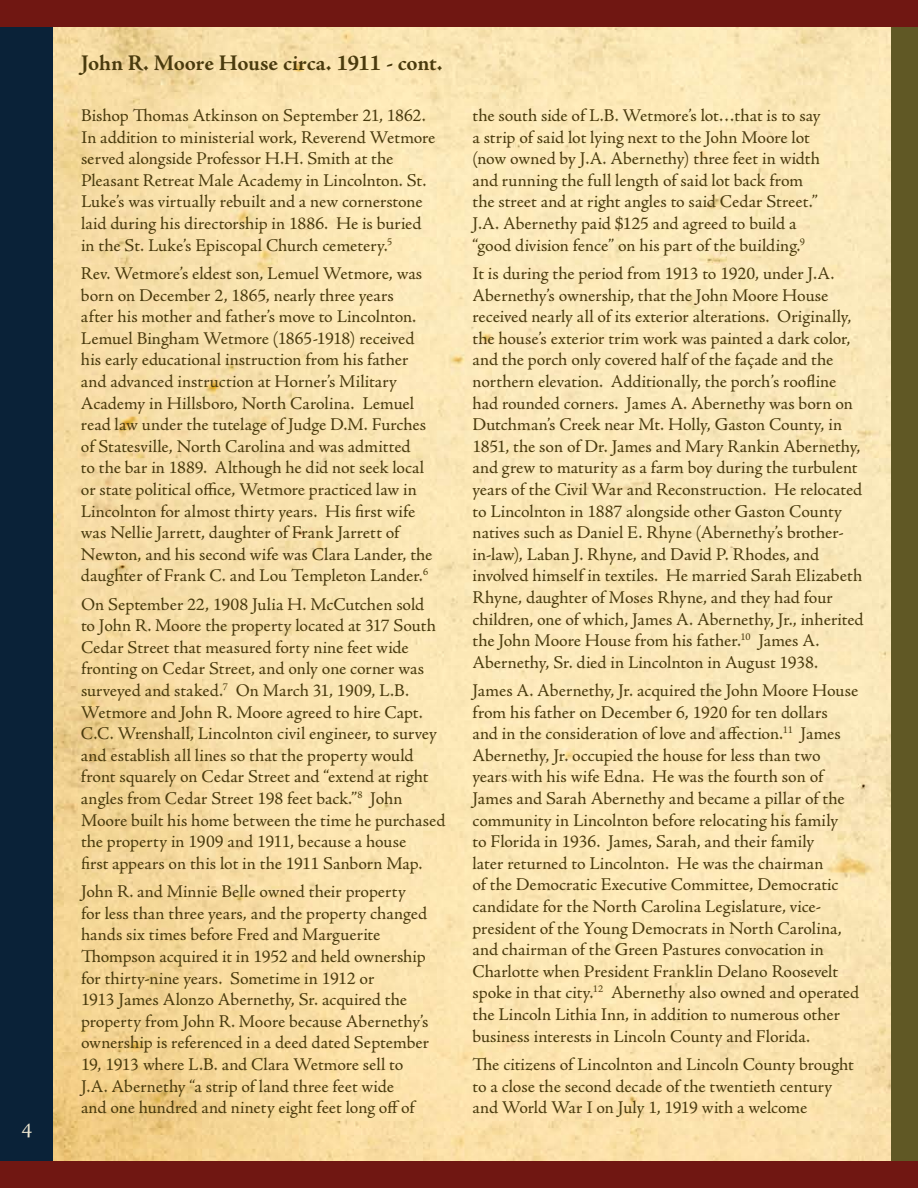
<style>
.page{position:relative;width:918px;height:1188px;background:#fff}
.page>*{position:absolute;margin:0;border:0;box-sizing:border-box;transform-origin:0 0}
.t1{font:700 22.5px "Adobe Jenson Pro";letter-spacing:-.01em;color:#493a0d}
.t2{font:21px "Adobe Jenson Pro";color:#eee7d1}
.t3{font:18px/21.6px "Adobe Jenson Pro";color:#493a0d}
</style>
<div class="page">
<img style="left:52px;top:27px;width:839px;height:1134px">
<div style="left:0;top:0;width:52px;height:1188px;background:#0a2238"></div>
<div style="left:0;top:0;width:918px;height:27px;background:#701712"></div>
<div style="left:891px;top:27px;width:27px;height:1161px;background:#605825"></div>
<div style="left:0;top:1161px;width:918px;height:27px;background:#701712"></div>
<p class="t2" style="left:22px;top:1118px;width:12px">4</p>
<p class="t1" style="left:81px;top:50px;width:363px">John R. Moore House circa. 1911 - cont.</p>
<p class="t3" style="left:81px;top:105px;width:356px">Bishop Thomas Atkinson on September 21, 1862.<br>In addition to ministerial work, Reverend Wetmore served alongside Professor H.H. Smith at the Pleasant Retreat Male Academy in Lincolnton. St.<br>Luke’s was virtually rebuilt and a new cornerstone laid during his directorship in 1886. He is buried in the St. Luke’s Episcopal Church cemetery.<sup>5</sup></p>
<p class="t3" style="left:81px;top:263px;width:353px">Rev. Wetmore’s eldest son, Lemuel Wetmore, was born on December 2, 1865, nearly three years<br>after his mother and father’s move to Lincolnton.<br>Lemuel Bingham Wetmore (1865-1918) received his early educational instruction from his father and advanced instruction at Horner’s Military Academy in Hillsboro, North Carolina. Lemuel read law under the tutelage of Judge D.M. Furches of Statesville, North Carolina and was admitted<br>to the bar in 1889. Although he did not seek local or state political office, Wetmore practiced law in Lincolnton for almost thirty years. His first wife was Nellie Jarrett, daughter of Frank Jarrett of Newton, and his second wife was Clara Lander, the daughter of Frank C. and Lou Templeton Lander.<sup>6</sup></p>
<p class="t3" style="left:81px;top:594px;width:366px">On September 22, 1908 Julia H. McCutchen sold<br>to John R. Moore the property located at 317 South Cedar Street that measured forty nine feet wide fronting on Cedar Street, and only one corner was surveyed and staked.<sup>7</sup> On March 31, 1909, L.B.<br>Wetmore and John R. Moore agreed to hire Capt.<br>C.C. Wrenshall, Lincolnton civil engineer, to survey and establish all lines so that the property would front squarely on Cedar Street and “extend at right angles from Cedar Street 198 feet back.”<sup>8</sup> John Moore built his home between the time he purchased the property in 1909 and 1911, because a house<br>first appears on this lot in the 1911 Sanborn Map.</p>
<p class="t3" style="left:81px;top:881px;width:350px">John R. and Minnie Belle owned their property for less than three years, and the property changed hands six times before Fred and Marguerite Thompson acquired it in 1952 and held ownership for thirty-nine years. Sometime in 1912 or<br>1913 James Alonzo Abernethy, Sr. acquired the property from John R. Moore because Abernethy’s ownership is referenced in a deed dated September 19, 1913 where L.B. and Clara Wetmore sell to J.A. Abernethy “a strip of land three feet wide<br>and one hundred and ninety eight feet long off of</p>
<p class="t3" style="left:473px;top:105px;width:350px">the south side of L.B. Wetmore’s lot…that is to say a strip of said lot lying next to the John Moore lot (now owned by J.A. Abernethy) three feet in width and running the full length of said lot back from the street and at right angles to said Cedar Street.” J.A. Abernethy paid $125 and agreed to build a “good division fence” on his part of the building.<sup>9</sup></p>
<p class="t3" style="left:472px;top:263px;width:393px">It is during the period from 1913 to 1920, under J.A.<br>Abernethy’s ownership, that the John Moore House received nearly all of its exterior alterations. Originally, the house’s exterior trim work was painted a dark color, and the porch only covered half of the façade and the northern elevation. Additionally, the porch’s roofline had rounded corners. James A. Abernethy was born on Dutchman’s Creek near Mt. Holly, Gaston County, in 1851, the son of Dr. James and Mary Rankin Abernethy, and grew to maturity as a farm boy during the turbulent years of the Civil War and Reconstruction. He relocated to Lincolnton in 1887 alongside other Gaston County natives such as Daniel E. Rhyne (Abernethy’s brother&shy;in-law), Laban J. Rhyne, and David P. Rhodes, and involved himself in textiles. He married Sarah Elizabeth Rhyne, daughter of Moses Rhyne, and they had four children, one of which, James A. Abernethy, Jr., inherited the John Moore House from his father.<sup>10</sup> James A.<br>Abernethy, Sr. died in Lincolnton in August 1938.</p>
<p class="t3" style="left:472px;top:680px;width:388px">James A. Abernethy, Jr. acquired the John Moore House from his father on December 6, 1920 for ten dollars<br>and in the consideration of love and affection.<sup>11</sup> James Abernethy, Jr. occupied the house for less than two years with his wife Edna. He was the fourth son of James and Sarah Abernethy and became a pillar of the community in Lincolnton before relocating his family<br>to Florida in 1936. James, Sarah, and their family<br>later returned to Lincolnton. He was the chairman<br>of the Democratic Executive Committee, Democratic candidate for the North Carolina Legislature, vice&shy;president of the Young Democrats in North Carolina, and chairman of the Green Pastures convocation in Charlotte when President Franklin Delano Roosevelt spoke in that city.<sup>12</sup> Abernethy also owned and operated the Lincoln Lithia Inn, in addition to numerous other business interests in Lincoln County and Florida.</p>
<p class="t3" style="left:473px;top:1054px;width:383px">The citizens of Lincolnton and Lincoln County brought to a close the second decade of the twentieth century and World War I on July 1, 1919 with a welcome</p>
</div>
